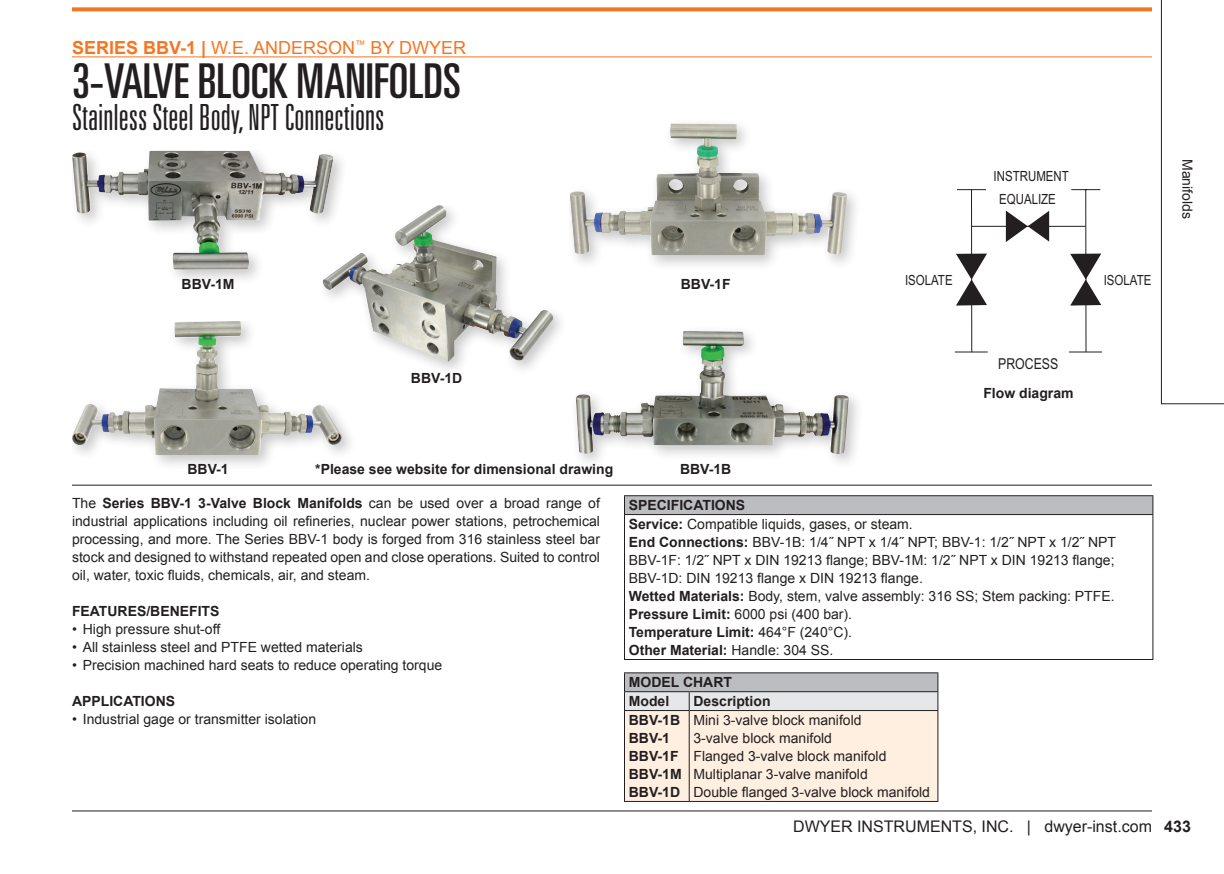
<style>
.page{position:relative;width:1224px;height:874px;background:#fff}
.page>*{position:absolute;margin:0;border:0;box-sizing:border-box;transform-origin:0 0}
.t1{font:ultra-condensed 48px "Univers LT Std";color:#231f20}
.t2{font:300 ultra-condensed 36px "Univers LT Std";color:#231f20}
.t3{font:18px "Arial";color:#f47622}
.t4{font:16px "Arial";color:#231f20}
.t5{font:700 16px "Arial";color:#231f20}
.t6{font:15px "Arial Narrow";color:#231f20}
.t7{font:14px/18px "Arial";color:#231f20}
.t8{font:700 14px/18px "Arial";color:#231f20}
.t9{font:14px "Arial Narrow";color:#231f20}
.s1{font-weight:700}
</style>
<div class="page">
<hr style="left:72px;top:810px;width:1080px;height:1px;background:#231f20">
<svg style="left:1161px;top:0;width:63px;height:404px"></svg>
<svg style="left:72px;top:7px;width:1080px;height:4px;background:#f48235"></svg>
<hr style="left:72px;top:56px;width:1080px;height:1px;background:#f47622">
<hr style="left:72px;top:484px;width:1080px;height:1px;background:#231f20">
<div style="left:624px;top:495px;width:529px;height:19px;background:#bcbdc0"></div>
<hr style="left:1152px;top:515px;width:1px;height:144px;background:#231f20">
<hr style="left:624px;top:515px;width:1px;height:144px;background:#231f20">
<hr style="left:624px;top:659px;width:529px;height:1px;background:#231f20">
<hr style="left:624px;top:495px;width:529px;height:1px;background:#231f20">
<svg style="left:624px;top:496px;width:1px;height:18px"></svg>
<svg style="left:1152px;top:496px;width:1px;height:18px"></svg>
<hr style="left:624px;top:514px;width:529px;height:1px;background:#231f20">
<svg style="left:1070px;top:253px;width:31px;height:52px"></svg>
<hr style="left:1085px;top:189px;width:2px;height:163px;background:#231f20">
<svg style="left:1071px;top:189px;width:29px;height:1px"></svg>
<hr style="left:1070px;top:351px;width:32px;height:1px;background:#231f20">
<svg style="left:956px;top:253px;width:31px;height:52px"></svg>
<hr style="left:971px;top:189px;width:1px;height:163px;background:#231f20">
<svg style="left:957px;top:189px;width:29px;height:1px"></svg>
<hr style="left:955px;top:351px;width:32px;height:1px;background:#231f20">
<svg style="left:1006px;top:210px;width:43px;height:32px"></svg>
<hr style="left:972px;top:226px;width:114px;height:1px;background:#231f20">
<div style="left:72px;top:151px;width:277px;height:135px;background:#231f20;opacity:.25"></div>
<img style="left:72px;top:151px;width:230px;height:119px">
<div style="left:72px;top:321px;width:286px;height:150px;background:#231f20;opacity:.25"></div>
<img style="left:72px;top:321px;width:271px;height:134px">
<div style="left:570px;top:121px;width:293px;height:150px;background:#231f20;opacity:.25"></div>
<img style="left:570px;top:123px;width:277px;height:132px">
<div style="left:570px;top:324px;width:295px;height:146px;background:#231f20;opacity:.25"></div>
<img style="left:575px;top:332px;width:274px;height:122px">
<div style="left:323px;top:205px;width:246px;height:172px;background:#231f20;opacity:.25"></div>
<img style="left:323px;top:205px;width:230px;height:156px">
<hr style="left:624px;top:672px;width:65px;height:1px;background:#231f20">
<hr style="left:689px;top:672px;width:249px;height:1px;background:#231f20">
<svg style="left:624px;top:673px;width:314px;height:127px;background:#eee4db"></svg>
<hr style="left:689px;top:691px;width:249px;height:1px;background:#231f20">
<hr style="left:624px;top:710px;width:65px;height:1px;background:#231f20">
<hr style="left:624px;top:711px;width:1px;height:89px;background:#231f20">
<hr style="left:689px;top:710px;width:249px;height:1px;background:#231f20">
<hr style="left:624px;top:800px;width:65px;height:1px;background:#231f20">
<hr style="left:689px;top:800px;width:249px;height:1px;background:#231f20">
<p class="t3" style="left:72px;top:36px;width:396px"><span class="s1">SERIES BBV-1 |</span> W.E. ANDERSON<sup>™</sup> BY DWYER</p>
<h1 class="t1" style="left:72px;top:54px;width:390px">3-VALVE BLOCK MANIFOLDS</h1>
<h2 class="t2" style="left:72px;top:99px;width:314px">Stainless Steel Body, NPT Connections</h2>
<p class="t8" style="left:182px;top:275px;width:54px">BBV-1M</p>
<p class="t8" style="left:681px;top:275px;width:51px">BBV-1F</p>
<p class="t9" style="left:994px;top:166px;width:77px">INSTRUMENT</p>
<p class="t9" style="left:999px;top:189px;width:58px">EQUALIZE</p>
<p class="t9" style="left:905px;top:270px;width:49px">ISOLATE</p>
<p class="t9" style="left:1104px;top:270px;width:49px">ISOLATE</p>
<p class="t7" style="left:1196px;top:159px;width:61px;rotate:90deg">Manifolds</p>
<p class="t8" style="left:411px;top:369px;width:53px">BBV-1D</p>
<p class="t6" style="left:998px;top:352px;width:62px">PROCESS</p>
<p class="t8" style="left:983px;top:385px;width:92px">Flow diagram</p>
<p class="t8" style="left:187px;top:460px;width:43px">BBV-1</p>
<p class="t8" style="left:315px;top:460px;width:300px">*Please see website for dimensional drawing</p>
<p class="t8" style="left:680px;top:460px;width:53px">BBV-1B</p>
<p class="t7" style="left:72px;top:494px;width:529px;text-align:justify">The <span class="s1">Series BBV-1 3-Valve Block Manifolds</span> can be used over a broad range of industrial applications including oil refineries, nuclear power stations, petrochemical processing, and more. The Series BBV-1 body is forged from 316 stainless steel bar stock and designed to withstand repeated open and close operations. Suited to control oil, water, toxic fluids, chemicals, air, and steam.</p>
<p class="t8" style="left:72px;top:602px;width:149px">FEATURES/BENEFITS</p>
<p class="t7" style="left:72px;top:620px;width:150px">• High pressure shut-off</p>
<p class="t7" style="left:72px;top:638px;width:292px">• All stainless steel and PTFE wetted materials</p>
<p class="t7" style="left:72px;top:656px;width:372px">• Precision machined hard seats to reduce operating torque</p>
<p class="t8" style="left:72px;top:692px;width:105px">APPLICATIONS</p>
<p class="t7" style="left:72px;top:710px;width:246px">• Industrial gage or transmitter isolation</p>
<p class="t7" style="left:629px;top:496px;width:489px"><span class="s1">SPECIFICATIONS<br>Service:</span> Compatible liquids, gases, or steam.<br><span class="s1">End Connections:</span> BBV-1B: 1/4˝ NPT x 1/4˝ NPT; BBV-1: 1/2˝ NPT x 1/2˝ NPT BBV-1F: 1/2˝ NPT x DIN 19213 flange; BBV-1M: 1/2˝ NPT x DIN 19213 flange; BBV-1D: DIN 19213 flange x DIN 19213 flange.<br><span class="s1">Wetted Materials:</span> Body, stem, valve assembly: 316 SS; Stem packing: PTFE.<br><span class="s1">Pressure Limit:</span> 6000 psi (400 bar).<br><span class="s1">Temperature Limit:</span> 464°F (240°C).<br><span class="s1">Other Material:</span> Handle: 304 SS.</p>
<p class="t8" style="left:629px;top:673px;width:105px;line-height:18.8px">MODEL CHART<br>Model</p>
<p class="t8" style="left:694px;top:692px;width:79px">Description</p>
<p class="t8" style="left:629px;top:711px;width:54px">BBV-1B<br>BBV-1<br>BBV-1F<br>BBV-1M<br>BBV-1D</p>
<p class="t7" style="left:694px;top:711px;width:238px">Mini 3-valve block manifold<br>3-valve block manifold<br>Flanged 3-valve block manifold<br>Multiplanar 3-valve manifold<br>Double flanged 3-valve block manifold</p>
<p class="t4" style="left:793px;top:815px;width:360px">DWYER INSTRUMENTS, INC. | dwyer-inst.com</p>
<p class="t5" style="left:1164px;top:815px;width:28px">433</p>
</div>
